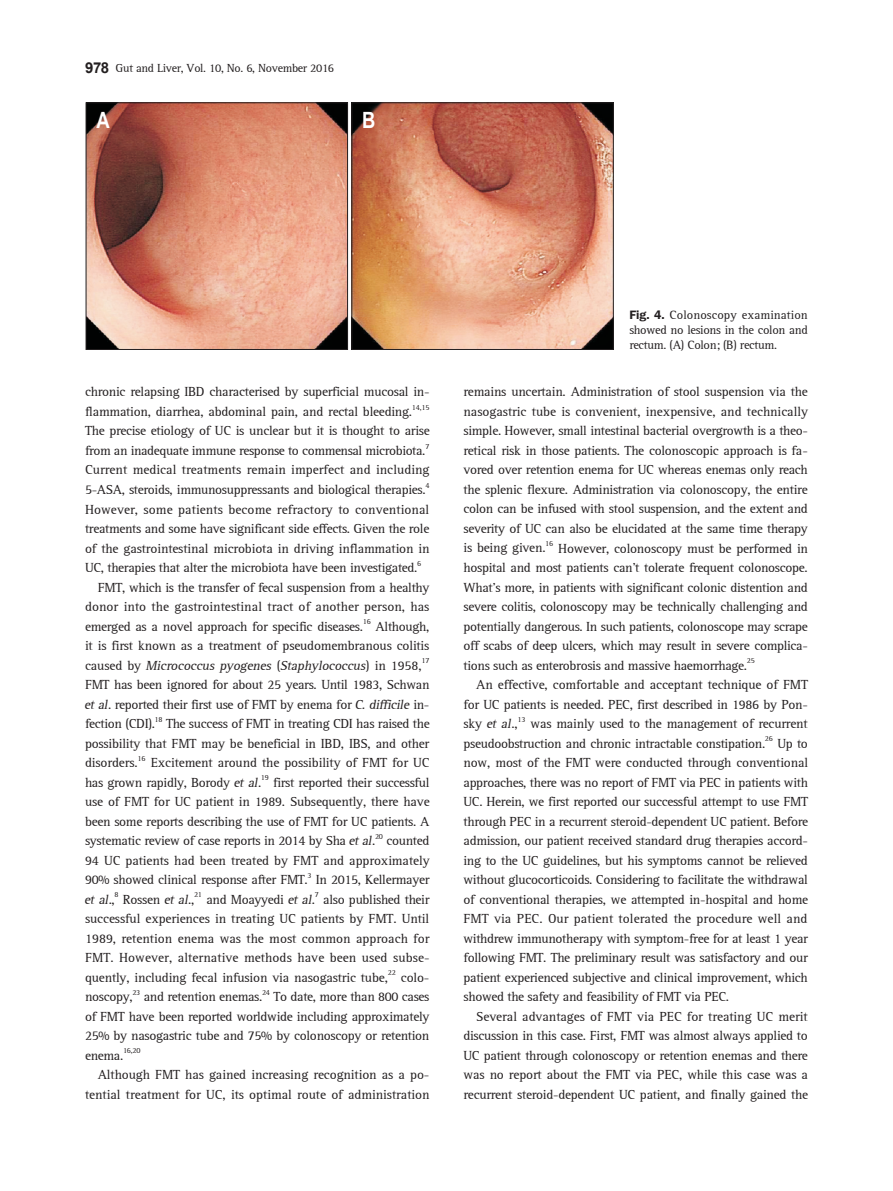
<style>
.page{position:relative;width:893px;height:1191px;background:#fff}
.page>*{position:absolute;margin:0;border:0;box-sizing:border-box;transform-origin:0 0}
.t1{font:700 22.5px "Arial Narrow";color:#fff}
.t2{font:13.5px/19.5px "Rotisser";letter-spacing:-.025em;color:#231f20;text-align:justify}
.t3{font:13.5px/19.5px "Rotisser";letter-spacing:-.005em;color:#231f20;text-align:right}
.t4{font:italic 13.5px "Rotisser";color:#231f20}
.t5{font:12.45px/15px "Rotisser";letter-spacing:-.025em;color:#231f20;text-align:justify}
.t6{font:12px "Rotisser";letter-spacing:-.025em;color:#231f20}
.t7{font:7.8px "Rotisser";letter-spacing:-.025em;color:#231f20}
.s1{font-family:"Arial";font-weight:700;font-size:15px}
.s2{font-style:italic}
.s3{font-style:normal}
.s4{font-family:"Franklin Gothic";font-weight:600}
</style>
<div class="page">
<svg style="left:86px;top:102px;width:528px;height:248px"></svg>
<p class="t6" style="left:85px;top:61px;width:251px"><span class="s1">978</span> Gut and Liver, Vol. 10, No. 6, November 2016</p>
<h1 class="t1" style="left:96px;top:107px;width:15px">A</h1>
<h1 class="t1" style="left:362px;top:107px;width:15px">B</h1>
<p class="t2" style="left:85px;top:382px;width:346px">chronic relapsing IBD characterised by superficial mucosal in&shy;flammation, diarrhea, abdominal pain, and rectal bleeding.</p>
<p class="t7" style="left:412px;top:402px;width:19px">14,15</p>
<p class="t2" style="left:85px;top:421px;width:346px">The precise etiology of UC is unclear but it is thought to arise from an inadequate immune response to commensal microbiota.</p>
<p class="t7" style="left:425px;top:441px;width:6px">7</p>
<p class="t2" style="left:85px;top:460px;width:346px">Current medical treatments remain imperfect and including<br>5-ASA, steroids, immunosuppressants and biological therapies.</p>
<p class="t7" style="left:425px;top:480px;width:6px">4</p>
<p class="t2" style="left:85px;top:499px;width:346px">However, some patients become refractory to conventional treatments and some have significant side effects. Given the role of the gastrointestinal microbiota in driving inflammation in UC, therapies that alter the microbiota have been investigated.</p>
<p class="t7" style="left:417px;top:558px;width:6px">6</p>
<p class="t2" style="left:85px;top:577px;width:346px;text-indent:13px">FMT, which is the transfer of fecal suspension from a healthy donor into the gastrointestinal tract of another person, has emerged as a novel approach for specific diseases.</p>
<p class="t7" style="left:363px;top:617px;width:9px">16</p>
<p class="t2" style="left:85px;top:616px;width:346px;text-indent:291px">Although, it is first known as a treatment of pseudomembranous colitis c a u s e d b y <span class="s2">Micrococcus pyogenes</span> (<span class="s2">Staphylococcus</span>) i n 1 9 5 8 ,</p>
<p class="t7" style="left:421px;top:656px;width:10px">17</p>
<p class="t2" style="left:84px;top:675px;width:347px">FMT has been ignored for about 25 years. Until 1983, Schwan <span class="s2">etal</span>. reported their first use of FMT by enema for <span class="s2">C.difficile</span> in&shy;fection (CDI).</p>
<p class="t7" style="left:155px;top:714px;width:9px">18</p>
<p class="t2" style="left:85px;top:714px;width:346px;text-indent:81px">The success of FMT in treating CDI has raised the possibility that FMT may be beneficial in IBD, IBS, and other disorders.</p>
<p class="t7" style="left:138px;top:753px;width:10px">16</p>
<p class="t2" style="left:85px;top:753px;width:346px;text-indent:66px">Excitement around the possibility of FMT for UC has grown rapidly, Borody <span class="s2">et al</span>.</p>
<p class="t7" style="left:261px;top:773px;width:9px">19</p>
<p class="t2" style="left:85px;top:772px;width:346px;text-indent:188px">first reported their successful use of FMT for UC patient in 1989. Subsequently, there have been some reports describing the use of FMT for UC patients. A systematic review of case reports in 2014 by Sha <span class="s2">etal</span>.</p>
<p class="t7" style="left:375px;top:831px;width:9px">20</p>
<p class="t2" style="left:85px;top:831px;width:346px;text-indent:301px">counted 94 UC patients had been treated by FMT and approximately 90% showed clinical response after FMT.</p>
<p class="t7" style="left:308px;top:870px;width:6px">3</p>
<p class="t2" style="left:316px;top:870px;width:115px">In 2015, Kellermayer</p>
<p class="t4" style="left:84px;top:891px;width:32px">et al<span class="s3">. ,</span></p>
<p class="t7" style="left:115px;top:890px;width:6px">8</p>
<p class="t2" style="left:123px;top:889px;width:73px">Rossen <span class="s2">et al</span>.,</p>
<p class="t7" style="left:194px;top:890px;width:9px">21</p>
<p class="t2" style="left:206px;top:889px;width:110px">and Moayyedi <span class="s2">et al</span>.</p>
<p class="t7" style="left:315px;top:890px;width:6px">7</p>
<p class="t2" style="left:85px;top:889px;width:346px;text-indent:238px">also published their successful experiences in treating UC patients by FMT. Until 1989, retention enema was the most common approach for FMT. However, alternative methods have been used subse&shy;quently, including fecal infusion via nasogastric tube,</p>
<p class="t7" style="left:388px;top:968px;width:10px">22</p>
<p class="t2" style="left:401px;top:967px;width:30px">colo-</p>
<p class="t7" style="left:132px;top:987px;width:9px">23</p>
<p class="t2" style="left:144px;top:987px;width:120px">and retention enemas.</p>
<p class="t7" style="left:262px;top:987px;width:9px">24</p>
<p class="t2" style="left:85px;top:987px;width:346px;text-indent:188px">To date, more than 800 cases of FMT have been reported worldwide including approximately 25% by nasogastric tube and 75% by colonoscopy or retention enema.</p>
<p class="t2" style="left:85px;top:987px;width:49px">noscopy,</p>
<p class="t7" style="left:123px;top:1046px;width:19px">16,20</p>
<p class="t3" style="left:85px;top:1065px;width:346px">Although FMT has gained increasing recognition as a po&shy;tential treatment for UC, its optimal route of administration</p>
<p class="t5" style="left:629px;top:308px;width:180px"><span class="s4">Fig. 4.</span> Colonoscopy examination showed no lesions in the colon and rectum. (A) Colon; (B) rectum.</p>
<p class="t2" style="left:463px;top:382px;width:346px">remains uncertain. Administration of stool suspension via the nasogastric tube is convenient, inexpensive, and technically simple. However, small intestinal bacterial overgrowth is a theo&shy;retical risk in those patients. The colonoscopic approach is fa&shy;vored over retention enema for UC whereas enemas only reach the splenic flexure. Administration via colonoscopy, the entire colon can be infused with stool suspension, and the extent and severity of UC can also be elucidated at the same time therapy is being given.</p>
<p class="t7" style="left:545px;top:539px;width:10px">16</p>
<p class="t2" style="left:463px;top:538px;width:346px;text-indent:95px">However, colonoscopy must be performed in hospital and most patients can’t tolerate frequent colonoscope.<br>What’s more, in patients with significant colonic distention and severe colitis, colonoscopy may be technically challenging and potentially dangerous. In such patients, colonoscope may scrape off scabs of deep ulcers, which may result in severe complica&shy;tions such as enterobrosis and massive haemorrhage.</p>
<p class="t7" style="left:747px;top:656px;width:9px">25</p>
<p class="t2" style="left:463px;top:675px;width:346px;text-indent:13px">An effective, comfortable and acceptant technique of FMT for UC patients is needed. PEC, first described in 1986 by Pon&shy;sky <span class="s2">et al</span>.,</p>
<p class="t7" style="left:518px;top:714px;width:10px">13</p>
<p class="t2" style="left:463px;top:714px;width:346px;text-indent:67px">was mainly used to the management of recurrent pseudoobstruction and chronic intractable constipation.</p>
<p class="t7" style="left:765px;top:734px;width:9px">26</p>
<p class="t2" style="left:463px;top:733px;width:346px;text-indent:314px">Up to now, most of the FMT were conducted through conventional approaches, there was no report of FMT via PEC in patients with UC. Herein, we first reported our successful attempt to use FMT through PEC in a recurrent steroid-dependent UC patient. Before admission, our patient received standard drug therapies accord&shy;ing to the UC guidelines, but his symptoms cannot be relieved without glucocorticoids. Considering to facilitate the withdrawal of conventional therapies, we attempted in-hospital and home FMT via PEC. Our patient tolerated the procedure well and withdrew immunotherapy with symptom-free for at least 1 year following FMT. The preliminary result was satisfactory and our patient experienced subjective and clinical improvement, which showed the safety and feasibility of FMT via PEC.</p>
<p class="t2" style="left:463px;top:1006px;width:346px;text-indent:13px">Several advantages of FMT via PEC for treating UC merit discussion in this case. First, FMT was almost always applied to UC patient through colonoscopy or retention enemas and there was no report about the FMT via PEC, while this case was a recurrent steroid-dependent UC patient, and finally gained the</p>
</div>
